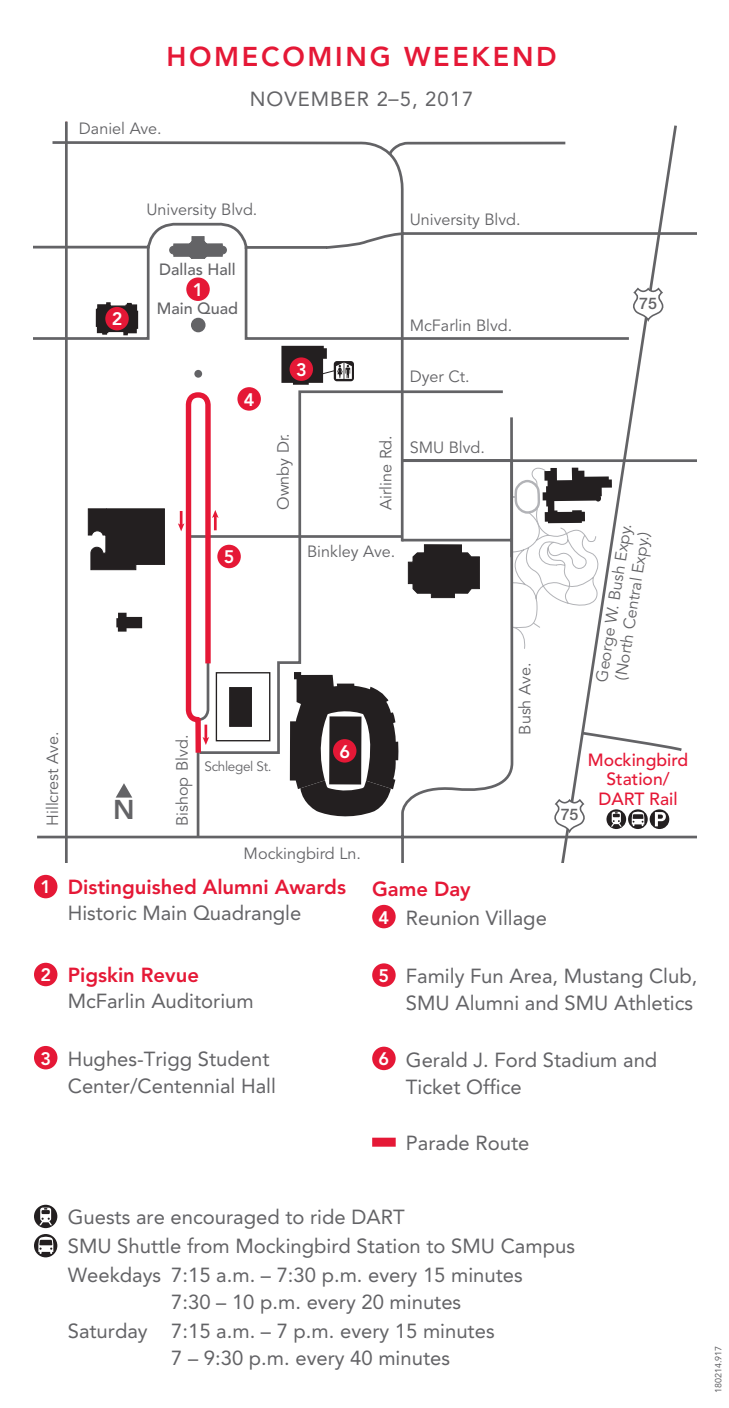
<style>
.page{position:relative;width:729px;height:1408px;background:#fff}
.page>*{position:absolute;margin:0;border:0;box-sizing:border-box;transform-origin:0 0}
.t1{font:800 27px "Avenir LT Std";letter-spacing:.1em;color:#e51836}
.t2{font:800 27px "Avenir LT Std";color:#636366}
.t3{font:20.25px/29.2px "Avenir LT Std";color:#636366}
.t4{font:800 20.25px/25.9px "Avenir LT Std";color:#e51836}
.t5{font:20.25px "Avenir LT Std";letter-spacing:.05em;color:#636366}
.t6{font:800 18px "Avenir LT Std";color:#fff}
.t7{font:500 17.55px/19.3px "Avenir LT Std";color:#e51836;text-align:center}
.t8{font:16.2px/18.9px "Avenir LT Std";color:#636366;text-align:center}
.t9{font:500 16.2px "Avenir LT Std";color:#636366}
.t10{font:500 15.97px "Helvetica Neue LT Std";color:#636366}
.t11{font:13.5px "Avenir LT Std";letter-spacing:-.025em;color:#636366}
.t12{font:9px "Avenir LT Std";color:#636366}
.s1{font-size:18px;color:#fff}
.s2{font-weight:400;color:#636366}
.s3{font-weight:800;font-size:18px;color:#fff}
.s4{font-weight:800;color:#e51836}
</style>
<div class="page">
<hr style="left:65px;top:122px;width:3px;height:740px;background:#636366">
<svg style="left:52px;top:138px;width:645px;height:277px"></svg>
<svg style="left:219px;top:389px;width:287px;height:26px"></svg>
<div style="left:194px;top:370px;width:8px;height:8px;background:#636366;border-radius:50%"></div>
<svg style="left:37px;top:415px;width:660px;height:447px"></svg>
<svg style="left:178px;top:389px;width:41px;height:369px"></svg>
<svg style="left:34px;top:243px;width:524px;height:98px"></svg>
<svg style="left:558px;top:125px;width:121px;height:737px"></svg>
<svg style="left:290px;top:672px;width:109px;height:147px"></svg>
<div style="left:329px;top:716px;width:32px;height:68px;background:#231f20"></div>
<svg style="left:95px;top:301px;width:44px;height:35px"></svg>
<svg style="left:34px;top:220px;width:373px;height:39px"></svg>
<div style="left:216px;top:672px;width:54px;height:69px;border:1px solid #231f20"></div>
<div style="left:229px;top:687px;width:23px;height:40px;background:#231f20;border:1px solid #231f20"></div>
<div style="left:334px;top:361px;width:20px;height:20px;background:#231f20;border-radius:3px"></div>
<svg style="left:580px;top:730px;width:105px;height:23px"></svg>
<svg style="left:631px;top:286px;width:35px;height:36px"></svg>
<svg style="left:552px;top:797px;width:35px;height:36px"></svg>
<svg style="left:628px;top:809px;width:20px;height:20px"></svg>
<svg style="left:632px;top:811px;width:12px;height:15px"></svg>
<svg style="left:650px;top:809px;width:19px;height:20px"></svg>
<svg style="left:655px;top:812px;width:11px;height:14px"></svg>
<svg style="left:606px;top:809px;width:20px;height:20px"></svg>
<svg style="left:611px;top:811px;width:11px;height:15px"></svg>
<svg style="left:281px;top:346px;width:71px;height:39px"></svg>
<svg style="left:116px;top:612px;width:26px;height:19px"></svg>
<svg style="left:408px;top:544px;width:72px;height:54px"></svg>
<svg style="left:88px;top:508px;width:77px;height:62px"></svg>
<div style="left:34px;top:874px;width:23px;height:24px;background:#e51836;border-radius:50%"></div>
<div style="left:34px;top:962px;width:23px;height:24px;background:#e51836;border-radius:50%"></div>
<div style="left:34px;top:1045px;width:23px;height:24px;background:#e51836;border-radius:50%"></div>
<svg style="left:34px;top:1204px;width:23px;height:24px"></svg>
<svg style="left:39px;top:1207px;width:13px;height:18px"></svg>
<svg style="left:34px;top:1233px;width:23px;height:24px"></svg>
<svg style="left:38px;top:1236px;width:15px;height:17px"></svg>
<div style="left:372px;top:904px;width:24px;height:24px;background:#e51836;border-radius:50%"></div>
<div style="left:372px;top:963px;width:24px;height:23px;background:#e51836;border-radius:50%"></div>
<div style="left:372px;top:1046px;width:24px;height:24px;background:#e51836;border-radius:50%"></div>
<div style="left:372px;top:1137px;width:24px;height:9px;background:#e51836"></div>
<div style="left:186px;top:277px;width:24px;height:24px;background:#e51836;border-radius:50%"></div>
<div style="left:105px;top:307px;width:24px;height:23px;background:#e51836;border-radius:50%"></div>
<div style="left:290px;top:357px;width:23px;height:24px;background:#e51836;border-radius:50%"></div>
<div style="left:237px;top:387px;width:24px;height:23px;background:#e51836;border-radius:50%"></div>
<div style="left:217px;top:544px;width:24px;height:24px;background:#e51836;border-radius:50%"></div>
<div style="left:333px;top:739px;width:23px;height:23px;background:#e51836;border-radius:50%"></div>
<p class="t8" style="left:79px;top:119px;width:84px">Daniel Ave.</p>
<h1 class="t1" style="left:166px;top:40px;width:392px">HOMECOMING WEEKEND</h1>
<p class="t5" style="left:250px;top:87px;width:225px">NOVEMBER 2–5, 2017</p>
<p class="t8" style="left:44px;top:826px;width:96px;rotate:-90deg">Hillcrest Ave.</p>
<p class="t6" style="left:112px;top:308px;width:12px">2</p>
<p class="t8" style="left:146px;top:200px;width:112px">University Blvd.</p>
<p class="t9" style="left:159px;top:260px;width:78px">Dallas Hall</p>
<p class="t9" style="left:157px;top:299px;width:83px">Main Quad</p>
<p class="t6" style="left:193px;top:279px;width:12px">1</p>
<p class="t6" style="left:244px;top:389px;width:12px">4</p>
<p class="t6" style="left:224px;top:546px;width:12px">5</p>
<p class="t8" style="left:410px;top:211px;width:112px">University Blvd.</p>
<p class="t6" style="left:296px;top:359px;width:12px">3</p>
<p class="t8" style="left:410px;top:316px;width:104px">McFarlin Blvd.</p>
<p class="t8" style="left:410px;top:368px;width:61px">Dyer Ct.</p>
<p class="t8" style="left:274px;top:510px;width:78px;rotate:-90deg">Ownby Dr.</p>
<p class="t8" style="left:377px;top:510px;width:76px;rotate:-90deg">Airline Rd.</p>
<p class="t8" style="left:307px;top:542px;width:90px">Binkley Ave.</p>
<p class="t8" style="left:410px;top:438px;width:77px">SMU Blvd.</p>
<h1 class="t2" style="left:113px;top:794px;width:23px">N</h1>
<p class="t8" style="left:173px;top:826px;width:93px;rotate:-90deg">Bishop Blvd.</p>
<p class="t11" style="left:205px;top:758px;width:69px">Schlegel St.</p>
<p class="t6" style="left:339px;top:740px;width:12px">6</p>
<p class="t8" style="left:244px;top:844px;width:119px">Mockingbird Ln.</p>
<p class="t8" style="left:516px;top:734px;width:73px;rotate:-90deg">Bush Ave.</p>
<p class="t10" style="left:639px;top:294px;width:19px">75</p>
<p class="t8" style="left:592px;top:680px;width:162px;rotate:-81deg">George W. Bush Expy. (North Central Expy.)</p>
<p class="t10" style="left:561px;top:805px;width:19px">75</p>
<p class="t7" style="left:588px;top:750px;width:102px">Mockingbird<br>Station/<br>DART Rail</p>
<p class="t4" style="left:68px;top:874px;width:280px;text-indent:-27px"><span class="s1">1</span> Distinguished Alumni Awards<br><span class="s2">Historic Main Quadrangle</span></p>
<p class="t3" style="left:68px;top:961px;width:188px;line-height:25.9px;text-indent:-27px"><span class="s3">2</span> <span class="s4">Pigskin Revue<br></span>McFarlin Auditorium</p>
<p class="t3" style="left:68px;top:1045px;width:210px;line-height:27px;text-indent:-27px"><span class="s3">3</span> Hughes-Trigg Student<br>Center/Centennial Hall</p>
<p class="t3" style="left:379px;top:874px;width:170px;text-indent:-6px"><span class="s4">Game Day<br></span><span class="s3">4</span> Reunion Village</p>
<p class="t3" style="left:379px;top:963px;width:320px;line-height:27px;text-align:right"><span class="s3">5</span> Family Fun Area, Mustang Club,<br>SMU Alumni and SMU Athletics</p>
<p class="t3" style="left:406px;top:1046px;width:253px;line-height:27px;text-indent:-27px"><span class="s3">6</span> Gerald J. Ford Stadium and<br>Ticket Office</p>
<p class="t3" style="left:406px;top:1128px;width:125px">Parade Route</p>
<p class="t3" style="left:68px;top:1202px;width:509px">Guests are encouraged to ride DART<br>SMU Shuttle from Mockingbird Station to SMU Campus<br>Weekdays 7:15 a.m. – 7:30 p.m. every 15 minutes</p>
<p class="t3" style="left:68px;top:1287px;width:428px;text-indent:103px">7:30 – 10 p.m. every 20 minutes<br>Saturday 7:15 a.m. – 7 p.m. every 15 minutes</p>
<p class="t3" style="left:171px;top:1343px;width:280px">7 – 9:30 p.m. every 40 minutes</p>
<p class="t12" style="left:713px;top:1393px;width:49px;rotate:-90deg">180214.917</p>
</div>
